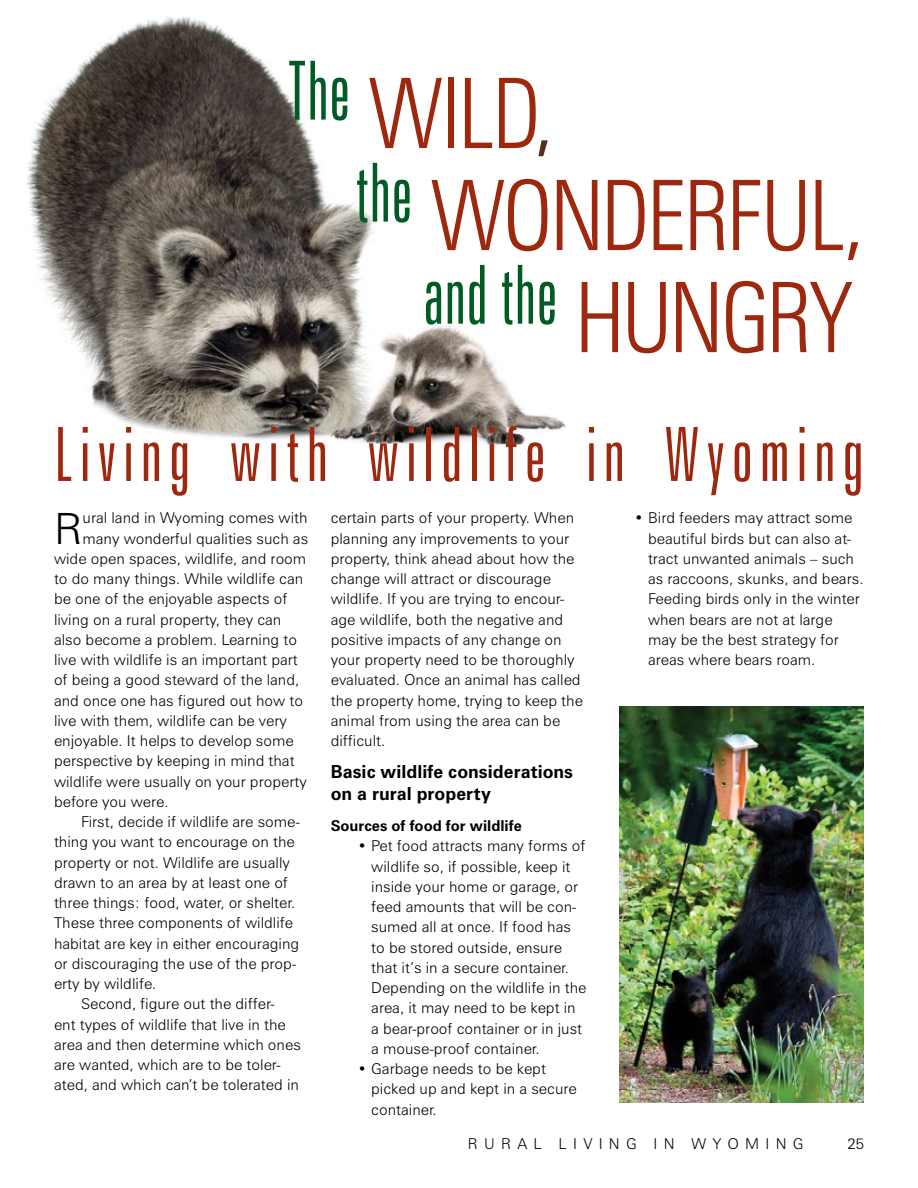
<style>
.page{position:relative;width:918px;height:1188px;background:#fff}
.page>*{position:absolute;margin:0;border:0;box-sizing:border-box;transform-origin:0 0}
.t1{font:300 condensed 97.5px/102px "Zurich BT";letter-spacing:-.02em;color:#9e280e;scale:.91 1}
.t2{font:300 extra-condensed 81.6px "Zurich BT";letter-spacing:-.005em;color:#005b24;scale:.91 1}
.t3{font:300 extra-condensed 75px "Zurich BT";letter-spacing:.085em;color:#9e280e}
.t4{font:300 43.2px "Zurich BT";color:#000}
.t5{font:700 18px/21.6px "Zurich BT";color:#000}
.t6{font:300 15px/20.2px "Zurich BT";color:#000}
.t7{font:700 15px "Zurich BT";color:#000}
.s1{font-stretch:extra-condensed;color:#54301a}
.s2{font-stretch:condensed;font-size:97.5px;color:#9e280e}
</style>
<div class="page">
<img style="left:26px;top:16px;width:540px;height:429px">
<img style="left:619px;top:707px;width:245px;height:395px">
<h1 class="t1" style="left:356px;top:62px;width:560px;text-indent:-67px"><sup>The</sup> WILD<span class="s1">,<br></span><sup>the</sup> WONDERFUL,</h1>
<h2 class="t2" style="left:423px;top:250px;width:473px">and the <span class="s2">HUNGRY</span></h2>
<h3 class="t3" style="left:54px;top:414px;width:812px">Living with wildlife in Wyoming</h3>
<h3 class="t4" style="left:54px;top:502px;width:30px">R</h3>
<p class="t6" style="left:83px;top:508px;width:227px">ural land in Wyoming comes with</p>
<p class="t6" style="left:83px;top:528px;width:227px">many wonderful qualities such as</p>
<p class="t6" style="left:54px;top:548px;width:254px">wide open spaces, wildlife, and room</p>
<p class="t6" style="left:54px;top:568px;width:251px">to do many things. While wildlife can</p>
<p class="t6" style="left:54px;top:589px;width:235px">be one of the enjoyable aspects of</p>
<p class="t6" style="left:54px;top:609px;width:229px">living on a rural property, they can</p>
<p class="t6" style="left:54px;top:629px;width:245px">also become a problem. Learning to</p>
<p class="t6" style="left:54px;top:649px;width:245px">live with wildlife is an important part</p>
<p class="t6" style="left:54px;top:670px;width:247px">of being a good steward of the land,</p>
<p class="t6" style="left:54px;top:690px;width:251px">and once one has figured out how to</p>
<p class="t6" style="left:54px;top:710px;width:234px">live with them, wildlife can be very</p>
<p class="t6" style="left:54px;top:730px;width:241px">enjoyable. It helps to develop some</p>
<p class="t6" style="left:54px;top:751px;width:242px">perspective by keeping in mind that</p>
<p class="t6" style="left:54px;top:771px;width:254px">wildlife were usually on your property</p>
<p class="t6" style="left:54px;top:791px;width:116px">before you were.</p>
<p class="t6" style="left:81px;top:811px;width:221px">First, decide if wildlife are some-</p>
<p class="t6" style="left:54px;top:832px;width:242px">thing you want to encourage on the</p>
<p class="t6" style="left:54px;top:852px;width:237px">property or not. Wildlife are usually</p>
<p class="t6" style="left:54px;top:872px;width:235px">drawn to an area by at least one of</p>
<p class="t6" style="left:54px;top:892px;width:243px">three things: food, water, or shelter.</p>
<p class="t6" style="left:54px;top:913px;width:241px">These three components of wildlife</p>
<p class="t6" style="left:54px;top:933px;width:247px">habitat are key in either encouraging</p>
<p class="t6" style="left:54px;top:953px;width:244px">or discouraging the use of the prop-</p>
<p class="t6" style="left:54px;top:973px;width:104px">erty by wildlife.</p>
<p class="t6" style="left:81px;top:994px;width:195px">Second, figure out the differ-</p>
<p class="t6" style="left:54px;top:1014px;width:233px">ent types of wildlife that live in the</p>
<p class="t6" style="left:54px;top:1034px;width:248px">area and then determine which ones</p>
<p class="t6" style="left:54px;top:1054px;width:228px">are wanted, which are to be toler-</p>
<p class="t6" style="left:54px;top:1075px;width:247px">ated, and which can’t be tolerated in</p>
<p class="t6" style="left:331px;top:508px;width:254px">certain parts of your property. When planning any improvements to your property, think ahead about how the change will attract or discourage wildlife. If you are trying to encour&shy;age wildlife, both the negative and positive impacts of any change on your property need to be thoroughly evaluated. Once an animal has called the property home, trying to keep the animal from using the area can be difficult.</p>
<p class="t5" style="left:331px;top:761px;width:244px">Basic wildlife considerations on a rural property</p>
<p class="t7" style="left:331px;top:817px;width:193px">Sources of food for wildlife</p>
<p class="t6" style="left:371px;top:836px;width:217px;text-indent:-14px">• Pet food attracts many forms of wildlife so, if possible, keep it inside your home or garage, or feed amounts that will be con&shy;sumed all at once. If food has to be stored outside, ensure that it’s in a secure container.<br>Depending on the wildlife in the area, it may need to be kept in a bear-proof container or in just a mouse-proof container.</p>
<p class="t6" style="left:371px;top:1059px;width:207px;text-indent:-14px">• Garbage needs to be kept picked up and kept in a secure container.</p>
<p class="t6" style="left:648px;top:508px;width:217px;text-indent:-14px">• Bird feeders may attract some beautiful birds but can also at&shy;tract unwanted animals – such as raccoons, skunks, and bears.<br>Feeding birds only in the winter when bears are not at large may be the best strategy for areas where bears roam.</p>
<p class="t6" style="left:468px;top:1134px;width:47px">r ura</p>
<p class="t6" style="left:534px;top:1134px;width:52px">l l ivin</p>
<p class="t6" style="left:626px;top:1134px;width:38px">g in</p>
<p class="t6" style="left:692px;top:1134px;width:16px">wy</p>
<p class="t6" style="left:727px;top:1134px;width:78px">omin g</p>
<p class="t6" style="left:847px;top:1134px;width:18px">25</p>
</div>
